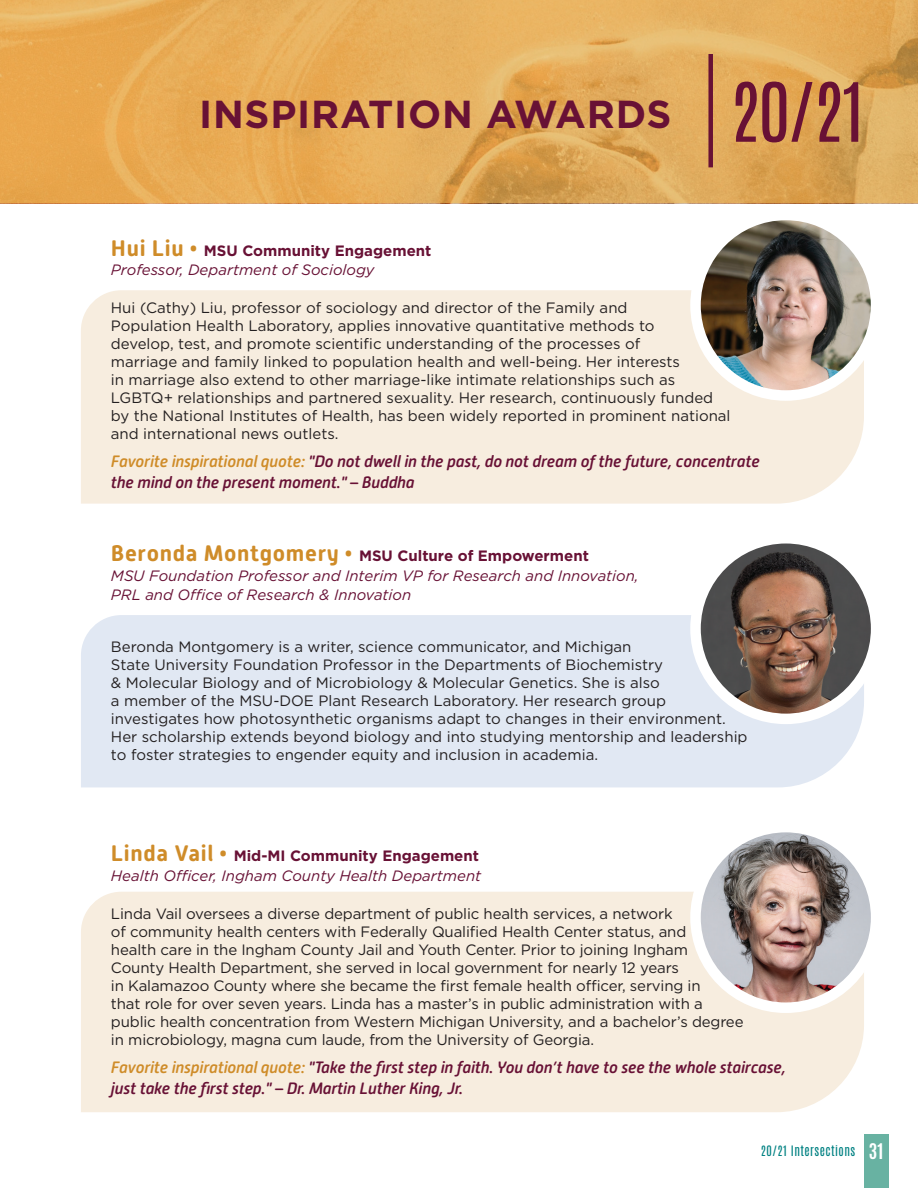
<style>
.page{position:relative;width:918px;height:1188px;background:#fff}
.page>*{position:absolute;margin:0;border:0;box-sizing:border-box;transform-origin:0 0}
.Title_Big{font:69.3px "Antonio";color:#681135}
.Title_Small{font:700 39px "Gotham";letter-spacing:.02em;color:#681135}
.t1{font:700 18px "Antonio";color:#fff}
.Body__small_space{font:italic 500 16.5px/21px "Alwyn New Rounded";letter-spacing:-.01em;color:#681135}
.Body__small_space-2{font:15px/18px "Gotham";color:#231f20}
.Awards_Affiliation{font:italic 15px/19.5px "Gotham";color:#681135}
.Awards_Names{font:700 15px "Gotham";color:#681135}
.t2{font:12px "Antonio";letter-spacing:.04em;color:#008182}
.s1{font-family:"Alwyn New Rounded";font-size:22.5px;color:#cf8c29}
.s2{font-family:"Antonio";font-size:21px;color:#cf8c29}
.s3{color:#cf8c29}
</style>
<div class="page">
<div style="left:864px;top:1134px;width:24px;height:54px;background:#68b2a2"></div>
<div style="left:81px;top:290px;width:783px;height:214px;background:#f7eddf"></div>
<div style="left:81px;top:615px;width:783px;height:172px;background:#e1e8f3"></div>
<div style="left:81px;top:892px;width:783px;height:220px;background:#f7eddf"></div>
<svg style="left:0;top:0;width:918px;height:203px;background:#e4ab59"></svg>
<img style="left:696px;top:221px;width:174px;height:175px">
<div style="left:690px;top:210px;width:191px;height:191px;border:10px solid #fff;border-radius:50%"></div>
<img style="left:696px;top:538px;width:180px;height:181px;border-radius:90px">
<div style="left:690px;top:533px;width:191px;height:191px;border:10px solid #fff;border-radius:50%"></div>
<img style="left:696px;top:827px;width:180px;height:181px;border-radius:90px">
<div style="left:690px;top:822px;width:191px;height:191px;border:10px solid #fff;border-radius:50%"></div>
<div style="left:708px;top:54px;width:5px;height:113px;background:#681135"></div>
<p class="Title_Small" style="left:199px;top:88px;width:474px">INSPIRATION AWARDS</p>
<p class="Title_Big" style="left:730px;top:61px;width:136px">20/21</p>
<p class="Awards_Names" style="left:111px;top:240px;width:322px"><span class="s1">Hui Liu</span> <span class="s2">•</span> MSU Community Engagement</p>
<p class="Awards_Affiliation" style="left:111px;top:260px;width:265px">Professor, Department of Sociology</p>
<p class="Body__small_space-2" style="left:111px;top:299px;width:621px">Hui (Cathy) Liu, professor of sociology and director of the Family and<br>Population Health Laboratory, applies innovative quantitative methods to<br>develop, test, and promote scientific understanding of the processes of<br>marriage and family linked to population health and well-being. Her interests<br>in marriage also extend to other marriage-like intimate relationships such as LGBTQ+ relationships and partnered sexuality. Her research, continuously funded by the National Institutes of Health, has been widely reported in prominent national and international news outlets.</p>
<p class="Body__small_space" style="left:111px;top:451px;width:650px"><span class="s3">Favorite inspirational quote:</span> "Do not dwell in the past, do not dream of the future, concentrate the mind on the present moment." – Buddha</p>
<p class="Awards_Names" style="left:111px;top:546px;width:479px"><span class="s1">Beronda Montgomery</span> <span class="s2">•</span> MSU Culture of Empowerment</p>
<p class="Awards_Affiliation" style="left:111px;top:565px;width:529px">MSU Foundation Professor and Interim VP for Research and Innovation,<br>PRL and Office of Research &amp; Innovation</p>
<p class="Body__small_space-2" style="left:111px;top:637px;width:638px">Beronda Montgomery is a writer, science communicator, and Michigan<br>State University Foundation Professor in the Departments of Biochemistry<br>&amp; Molecular Biology and of Microbiology &amp; Molecular Genetics. She is also<br>a member of the MSU-DOE Plant Research Laboratory. Her research group investigates how photosynthetic organisms adapt to changes in their environment.<br>Her scholarship extends beyond biology and into studying mentorship and leadership to foster strategies to engender equity and inclusion in academia.</p>
<p class="Awards_Names" style="left:111px;top:846px;width:370px"><span class="s1">Linda Vail</span> <span class="s2">•</span> Mid-MI Community Engagement</p>
<p class="Awards_Affiliation" style="left:111px;top:865px;width:372px">Health Officer, Ingham County Health Department</p>
<p class="Body__small_space-2" style="left:111px;top:904px;width:634px">Linda Vail oversees a diverse department of public health services, a network<br>of community health centers with Federally Qualified Health Center status, and<br>health care in the Ingham County Jail and Youth Center. Prior to joining Ingham County Health Department, she served in local government for nearly 12 years<br>in Kalamazoo County where she became the first female health officer, serving in<br>that role for over seven years. Linda has a master’s in public administration with a public health concentration from Western Michigan University, and a bachelor’s degree in microbiology, magna cum laude, from the University of Georgia.</p>
<p class="Body__small_space" style="left:111px;top:1057px;width:676px"><span class="s3">Favorite inspirational quote:</span> "Take the first step in faith. You don’t have to see the whole staircase, just take the first step." – Dr. Martin Luther King, Jr.</p>
<p class="t2" style="left:761px;top:1142px;width:96px">20/21 Intersections</p>
<p class="t1" style="left:869px;top:1138px;width:16px">31</p>
</div>
